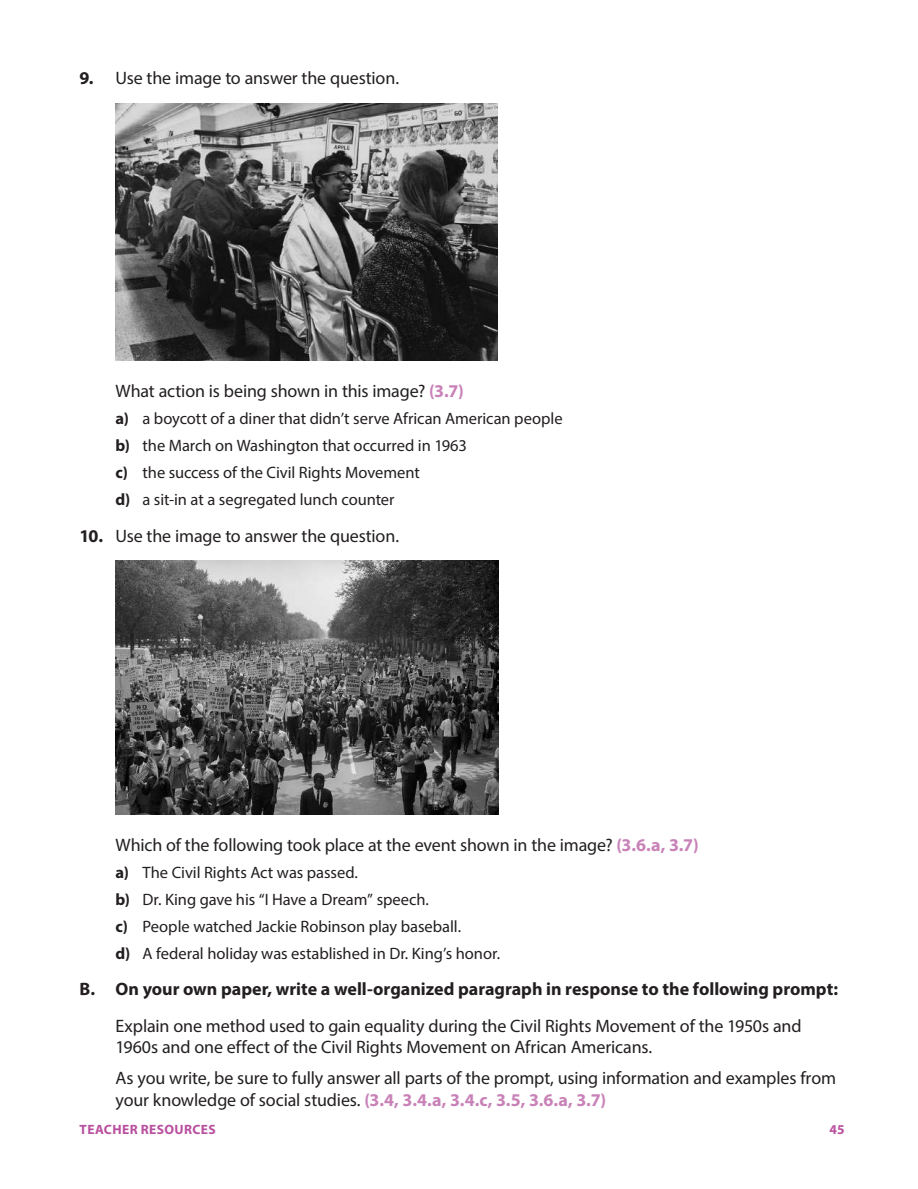
<style>
.page{position:relative;width:918px;height:1189px;background:#fff}
.page>*{position:absolute;margin:0;border:0;box-sizing:border-box;transform-origin:0 0}
.t1{font:18px/21.6px "Myriad Pro";letter-spacing:-.01em;color:#231f20}
.t2{font:700 18px "Myriad Pro";color:#231f20}
.t3{font:16.5px/27px "Myriad Pro";letter-spacing:-.005em;color:#231f20}
.t4{font:700 13.5px "Myriad Pro";letter-spacing:.03em;color:#b9509f}
.s1{font-weight:700}
.s2{font-weight:700;color:#c982b8}
</style>
<div class="page">
<img style="left:116px;top:103px;width:381px;height:257px">
<img style="left:116px;top:561px;width:382px;height:253px">
<p class="t1" style="left:80px;top:67px;width:321px"><span class="s1">9.</span> Use the image to answer the question.</p>
<p class="t1" style="left:116px;top:380px;width:350px">What action is being shown in this image? <span class="s2">(3.7)</span></p>
<p class="t3" style="left:116px;top:405px;width:449px"><span class="s1">a)</span> a boycott of a diner that didn’t serve African American people <span class="s1">b)</span> the March on Washington that occurred in 1963<br><span class="s1">c)</span> the success of the Civil Rights Movement<br><span class="s1">d)</span> a sit-in at a segregated lunch counter</p>
<p class="t1" style="left:80px;top:524px;width:321px"><span class="s1">10.</span> Use the image to answer the question.</p>
<p class="t1" style="left:116px;top:833px;width:585px">Which of the following took place at the event shown in the image? <span class="s2">(3.6.a, 3.7)</span></p>
<p class="t3" style="left:116px;top:858px;width:386px"><span class="s1">a)</span> The Civil Rights Act was passed.<br><span class="s1">b)</span> Dr. King gave his “I Have a Dream” speech.<br><span class="s1">c)</span> People watched Jackie Robinson play baseball.<br><span class="s1">d)</span> A federal holiday was established in Dr. King’s honor.</p>
<p class="t2" style="left:80px;top:977px;width:760px">B. On your own paper, write a well-organized paragraph in response to the following prompt:</p>
<p class="t1" style="left:116px;top:1015px;width:688px">Explain one method used to gain equality during the Civil Rights Movement of the 1950s and<br>1960s and one effect of the Civil Rights Movement on African Americans.</p>
<p class="t1" style="left:116px;top:1067px;width:722px">As you write, be sure to fully answer all parts of the prompt, using information and examples from your knowledge of social studies. <span class="s2">(3.4, 3.4.a, 3.4.c, 3.5, 3.6.a, 3.7)</span></p>
<p class="t4" style="left:80px;top:1120px;width:138px">TEACHER RESOURCES</p>
<p class="t4" style="left:830px;top:1120px;width:16px">45</p>
</div>
